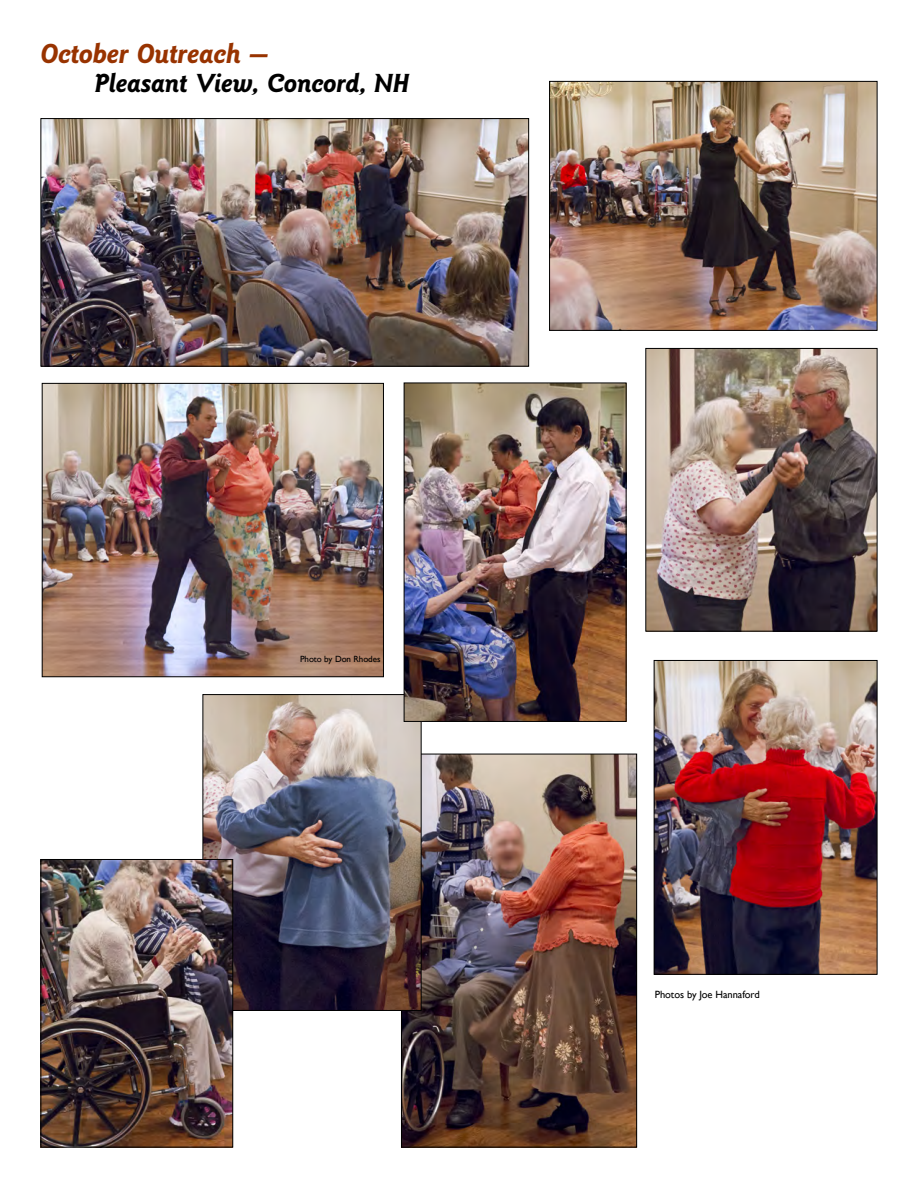
<style>
.page{position:relative;width:918px;height:1188px;background:#fff}
.page>*{position:absolute;margin:0;border:0;box-sizing:border-box;transform-origin:0 0}
.t1{font:italic 700 28.65px "Goudy Sans";letter-spacing:-.01em;color:#983300}
.t2{font:italic 700 27.15px "Goudy Sans";letter-spacing:-.01em;color:#000}
.t3{font:10.5px "Gill Sans";letter-spacing:-.005em;color:#000}
.t4{font:9px "Gill Sans";letter-spacing:-.005em;color:#000}
</style>
<div class="page">
<img style="left:403px;top:756px;width:232px;height:390px">
<div style="left:401px;top:754px;width:236px;height:394px;border:1px solid #000"></div>
<img style="left:656px;top:662px;width:220px;height:311px">
<div style="left:654px;top:660px;width:224px;height:315px;border:1px solid #000"></div>
<img style="left:42px;top:120px;width:485px;height:245px">
<div style="left:40px;top:118px;width:489px;height:249px;border:1px solid #000"></div>
<img style="left:44px;top:385px;width:338px;height:290px">
<div style="left:42px;top:383px;width:342px;height:294px;border:1px solid #000"></div>
<img style="left:204px;top:696px;width:216px;height:313px">
<div style="left:202px;top:694px;width:220px;height:317px;border:1px solid #000"></div>
<img style="left:551px;top:83px;width:325px;height:246px">
<div style="left:549px;top:81px;width:329px;height:250px;border:1px solid #000"></div>
<img style="left:42px;top:861px;width:189px;height:285px">
<div style="left:40px;top:859px;width:193px;height:289px;border:1px solid #000"></div>
<img style="left:647px;top:350px;width:229px;height:280px">
<div style="left:645px;top:348px;width:233px;height:284px;border:1px solid #000"></div>
<img style="left:406px;top:385px;width:219px;height:335px">
<div style="left:404px;top:383px;width:223px;height:339px;border:1px solid #000"></div>
<p class="t1" style="left:40px;top:43px;width:230px">October Outreach —</p>
<p class="t2" style="left:94px;top:72px;width:316px">Pleasant View, Concord, NH</p>
<p class="t4" style="left:300px;top:654px;width:82px">Photo by Don Rhodes</p>
<p class="t3" style="left:655px;top:988px;width:107px">Photos by Joe Hannaford</p>
</div>
